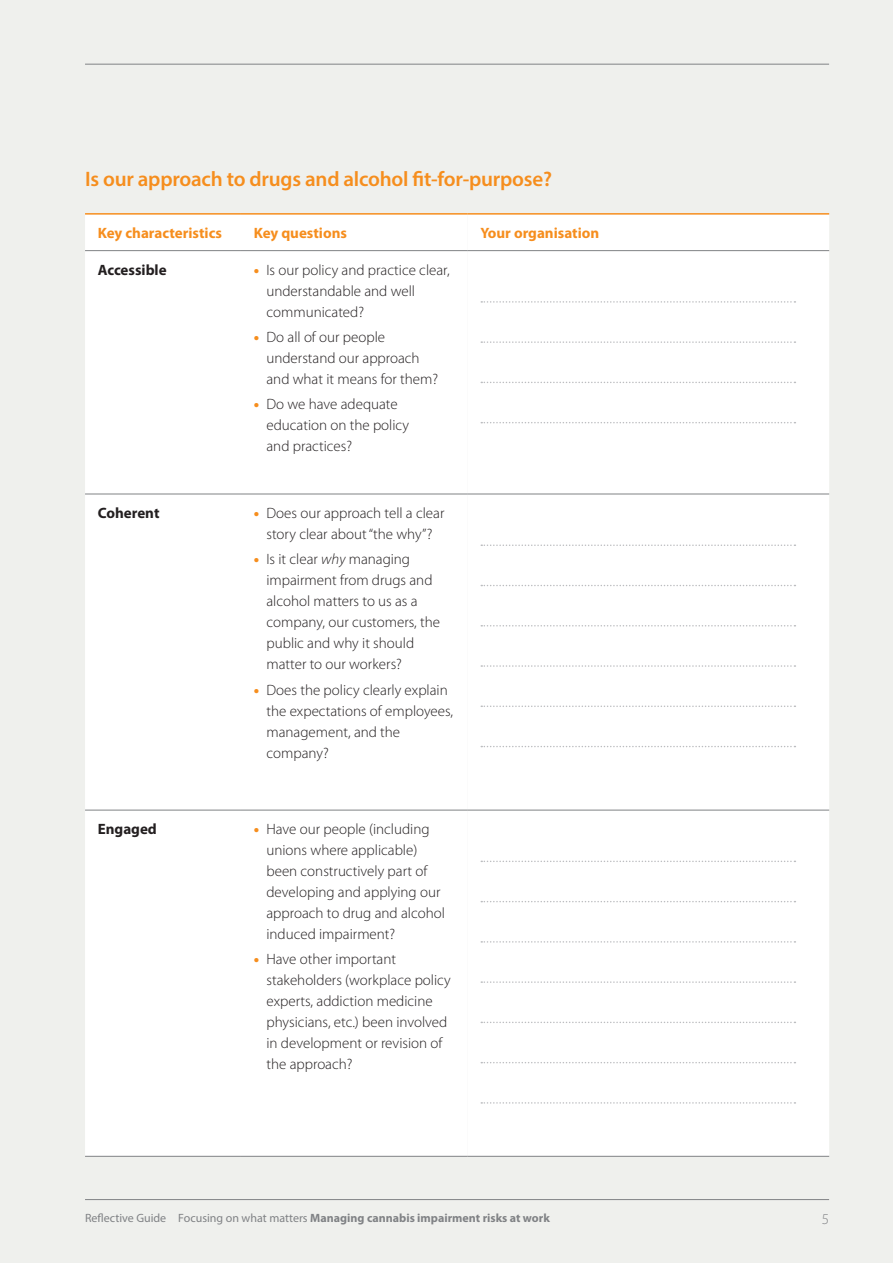
<style>
.page{position:relative;width:893px;height:1263px;background:#eff0ed}
.page>*{position:absolute;margin:0;border:0;box-sizing:border-box;transform-origin:0 0}
.Header_2{font:600 21px "Myriad Pro";letter-spacing:-.01em;color:#f68e1e}
.t1{font:300 15px/21px "Myriad Pro";color:#231f20}
.Table_Header{font:700 15px "Myriad Pro";color:#f68e1e}
.Table_Body{font:700 15px "Myriad Pro";color:#231f20}
.t2{font:300 15px "Myriad Pro";color:#808285}
.t3{font:700 12px "Myriad Pro";color:#808285}
.s1{font-weight:900;color:#f68e1e}
.s2{font-style:italic}
.s3{font-weight:400}
</style>
<div class="page">
<div style="left:85px;top:215px;width:383px;height:941px;background:#fff"></div>
<div style="left:468px;top:215px;width:361px;height:940px;background:#fff"></div>
<hr style="left:85px;top:213px;width:156px;height:2px;background:#f68e1e">
<hr style="left:241px;top:213px;width:227px;height:2px;background:#f68e1e">
<hr style="left:468px;top:213px;width:361px;height:2px;background:#f68e1e">
<hr style="left:85px;top:494px;width:156px;height:1px;background:#808285">
<hr style="left:241px;top:494px;width:227px;height:1px;background:#808285">
<hr style="left:468px;top:494px;width:361px;height:1px;background:#808285">
<hr style="left:85px;top:810px;width:156px;height:1px;background:#808285">
<hr style="left:241px;top:810px;width:227px;height:1px;background:#808285">
<hr style="left:468px;top:810px;width:361px;height:1px;background:#808285">
<hr style="left:85px;top:250px;width:156px;height:1px;background:#808285">
<hr style="left:241px;top:250px;width:227px;height:1px;background:#808285">
<hr style="left:468px;top:250px;width:361px;height:1px;background:#808285">
<hr style="left:85px;top:1156px;width:156px;height:1px;background:#808285">
<hr style="left:241px;top:1156px;width:227px;height:1px;background:#808285">
<hr style="left:468px;top:1156px;width:361px;height:1px;background:#808285">
<svg style="left:481px;top:301px;width:314px;height:2px"></svg>
<svg style="left:481px;top:341px;width:314px;height:2px"></svg>
<svg style="left:481px;top:382px;width:314px;height:1px"></svg>
<svg style="left:481px;top:422px;width:314px;height:1px"></svg>
<svg style="left:481px;top:544px;width:314px;height:2px"></svg>
<svg style="left:481px;top:585px;width:314px;height:1px"></svg>
<svg style="left:481px;top:625px;width:314px;height:1px"></svg>
<svg style="left:481px;top:665px;width:314px;height:2px"></svg>
<svg style="left:481px;top:705px;width:314px;height:2px"></svg>
<svg style="left:481px;top:746px;width:314px;height:1px"></svg>
<svg style="left:481px;top:861px;width:314px;height:1px"></svg>
<svg style="left:481px;top:901px;width:314px;height:1px"></svg>
<svg style="left:481px;top:941px;width:314px;height:2px"></svg>
<svg style="left:481px;top:981px;width:314px;height:2px"></svg>
<svg style="left:481px;top:1022px;width:314px;height:1px"></svg>
<svg style="left:481px;top:1062px;width:314px;height:1px"></svg>
<svg style="left:481px;top:1102px;width:314px;height:2px"></svg>
<hr style="left:85px;top:1199px;width:744px;height:1px;background:#808285">
<hr style="left:85px;top:64px;width:744px;height:1px;background:#808285">
<p class="Header_2" style="left:85px;top:165px;width:468px">Is our approach to drugs and alcohol fit-for-purpose?</p>
<p class="Table_Header" style="left:98px;top:223px;width:126px">Key characteristics</p>
<p class="Table_Header" style="left:254px;top:223px;width:95px">Key questions</p>
<p class="Table_Header" style="left:480px;top:223px;width:120px">Your organisation</p>
<p class="Table_Body" style="left:98px;top:260px;width:70px">Accessible</p>
<p class="t1" style="left:266px;top:259px;width:185px;text-indent:-13px"><span class="s1">•</span> Is our policy and practice clear, understandable and well communicated?</p>
<p class="t1" style="left:266px;top:327px;width:173px;text-indent:-13px"><span class="s1">•</span> Do all of our people understand our approach and what it means for them?</p>
<p class="t1" style="left:266px;top:394px;width:144px;text-indent:-13px"><span class="s1">•</span> Do we have adequate education on the policy and practices?</p>
<p class="Table_Body" style="left:98px;top:503px;width:63px">Coherent</p>
<p class="t1" style="left:254px;top:503px;width:192px;text-align:center"><span class="s1">•</span> Does our approach tell a clear story clear about “the why”?</p>
<p class="t1" style="left:266px;top:549px;width:175px;text-indent:-13px"><span class="s1">•</span> Is it clear <span class="s2">why</span> managing impairment from drugs and alcohol matters to us as a company, our customers, the public and why it should matter to our workers?</p>
<p class="t1" style="left:266px;top:679px;width:188px;text-indent:-13px"><span class="s1">•</span> Does the policy clearly explain the expectations of employees, management, and the company?</p>
<p class="Table_Body" style="left:98px;top:819px;width:61px">Engaged</p>
<p class="t1" style="left:266px;top:819px;width:180px;text-indent:-13px"><span class="s1">•</span> Have our people (including unions where applicable) been constructively part of developing and applying our approach to drug and alcohol induced impairment?</p>
<p class="t1" style="left:266px;top:949px;width:186px;text-indent:-13px"><span class="s1">•</span> Have other important stakeholders (workplace policy experts, addiction medicine physicians, etc.) been involved in development or revision of the approach?</p>
<p class="t3" style="left:85px;top:1210px;width:466px"><span class="s3">Reflective Guide Focusing on what matters</span> Managing cannabis impairment risks at work</p>
<p class="t2" style="left:822px;top:1211px;width:9px">5</p>
</div>
